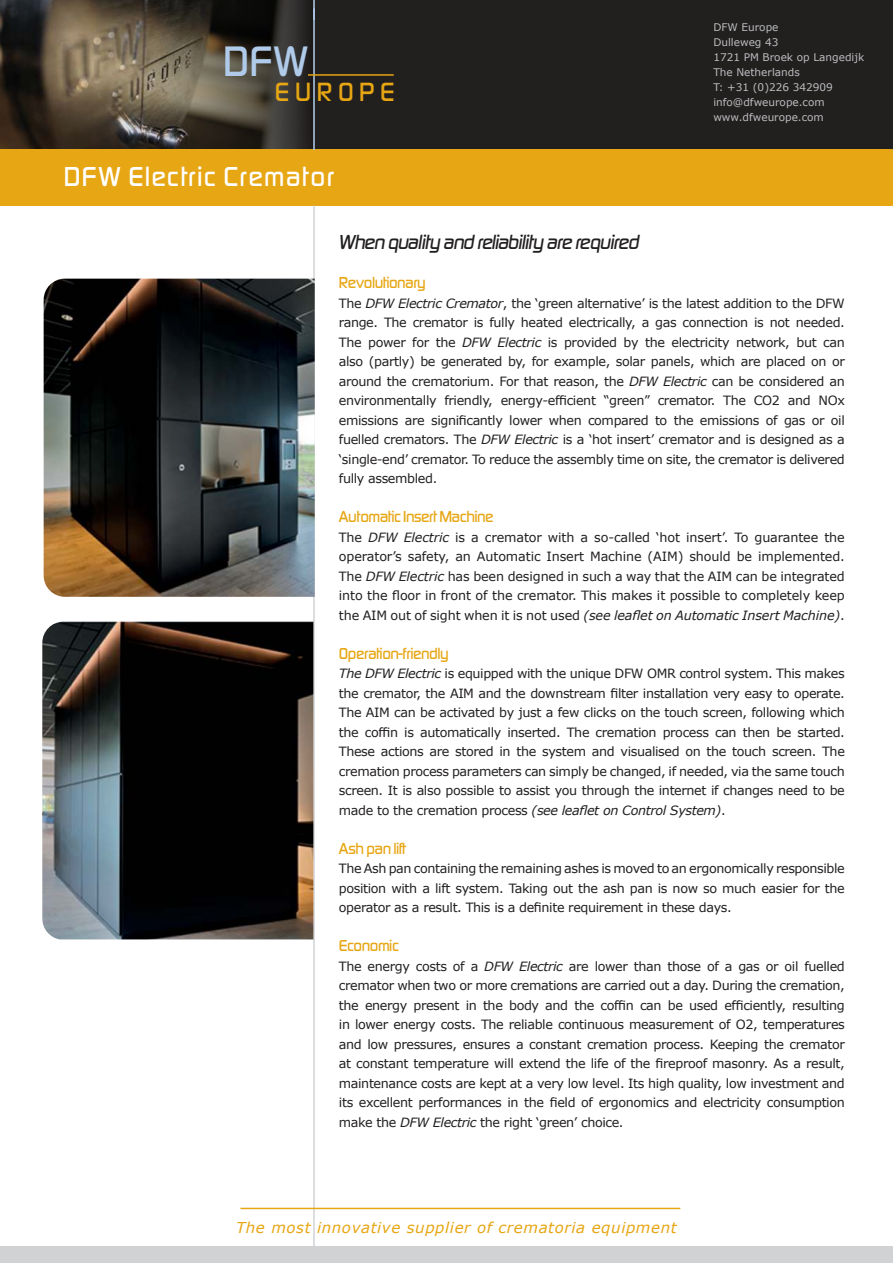
<style>
.page{position:relative;width:893px;height:1263px;background:#fff}
.page>*{position:absolute;margin:0;border:0;box-sizing:border-box;transform-origin:0 0}
.t1{font:500 44.25px "Digital Sans EF";color:#b0cbea}
.t2{font:500 28.5px "Digital Sans EF";letter-spacing:.04em;color:#fff}
.t3{font:500 27.45px "Digital Sans EF";letter-spacing:.205em;color:#e7a613}
.t4{font:italic 500 21px "Digital Sans EF";letter-spacing:-.03em;color:#221f1f}
.t5{font:500 16.5px "Digital Sans EF";letter-spacing:-.03em;color:#e7a613}
.t6{font:italic 15px "Verdana";letter-spacing:.04em;color:#e7a613}
.t7{font:12.75px/19.5px "Verdana";letter-spacing:-.03em;color:#221f1f;text-align:justify}
.t8{font:10.5px/15px "Verdana";color:#bbbdbf}
.s1{font-style:italic}
</style>
<div class="page">
<div style="left:0;top:0;width:893px;height:184px;background:#221f1f"></div>
<img style="left:0;top:0;width:301px;height:149px">
<div style="left:0;top:149px;width:893px;height:57px;background:#e7a613"></div>
<hr style="left:313px;top:8px;width:2px;height:141px;background:#b0cbea">
<hr style="left:308px;top:74px;width:86px;height:2px;background:#e7a613">
<hr style="left:313px;top:0;width:2px;height:20px;background:#b0cbea">
<div style="left:0;top:1247px;width:893px;height:16px;background:#d1d2d4"></div>
<hr style="left:313px;top:206px;width:2px;height:1045px;background:#d1d2d4">
<hr style="left:240px;top:1208px;width:440px;height:1px;background:#e7a613">
<img style="left:44px;top:279px;width:271px;height:318px">
<img style="left:42px;top:622px;width:271px;height:317px">
<h1 class="t1" style="left:223px;top:35px;width:86px">DFW</h1>
<h3 class="t3" style="left:275px;top:75px;width:121px">EUROPE</h3>
<h2 class="t2" style="left:64px;top:166px;width:272px">DFW Electric Cremator</h2>
<p class="t8" style="left:713px;top:21px;width:152px">DFW Europe<br>Dulleweg 43<br>1721 PM Broek op Langedijk<br>The Netherlands<br>T: +31 (0)226 342909 info@dfweurope.com www.dfweurope.com</p>
<h3 class="t4" style="left:339px;top:234px;width:302px">When quality and reliability are required</h3>
<p class="t5" style="left:339px;top:277px;width:88px">Revolutionary</p>
<p class="t7" style="left:339px;top:294px;width:507px">The <span class="s1">DFW Electric Cremator</span>, the ‘green alternative’ is the latest addition to the DFW range. The cremator is fully heated electrically, a gas connection is not needed.<br>The power for the <span class="s1">DFW Electric</span> is provided by the electricity network, but can also (partly) be generated by, for example, solar panels, which are placed on or around the crematorium. For that reason, the <span class="s1">DFW Electric</span> can be considered an environmentally friendly, energy-efficient “green” cremator. The CO2 and NOx emissions are significantly lower when compared to the emissions of gas or oil fuelled cremators. The <span class="s1">DFW Electric</span> is a ‘hot insert’ cremator and is designed as a ‘single-end’ cremator. To reduce the assembly time on site, the cremator is delivered fully assembled.</p>
<p class="t5" style="left:339px;top:511px;width:156px">Automatic Insert Machine</p>
<p class="t7" style="left:339px;top:528px;width:507px">The <span class="s1">DFW Electric</span> is a cremator with a so-called ‘hot insert’. To guarantee the operator’s safety, an Automatic Insert Machine (AIM) should be implemented.<br>The <span class="s1">DFW Electric</span> has been designed in such a way that the AIM can be integrated into the floor in front of the cremator. This makes it possible to completely keep the AIM out of sight when it is not used <span class="s1">(see leaflet on Automatic Insert Machine)</span>.</p>
<p class="t5" style="left:339px;top:647px;width:111px">Operation-friendly</p>
<p class="t7" style="left:339px;top:664px;width:507px"><span class="s1">The DFW Electric</span> is equipped with the unique DFW OMR control system. This makes the cremator, the AIM and the downstream filter installation very easy to operate.<br>The AIM can be activated by just a few clicks on the touch screen, following which the coffin is automatically inserted. The cremation process can then be started.<br>These actions are stored in the system and visualised on the touch screen. The cremation process parameters can simply be changed, if needed, via the same touch screen. It is also possible to assist you through the internet if changes need to be made to the cremation process <span class="s1">(see leaflet on Control System)</span>.</p>
<p class="t5" style="left:339px;top:842px;width:69px">Ash pan lift</p>
<p class="t7" style="left:339px;top:860px;width:507px">The Ash pan containing the remaining ashes is moved to an ergonomically responsible position with a lift system. Taking out the ash pan is now so much easier for the operator as a result. This is a definite requirement in these days.</p>
<p class="t5" style="left:339px;top:940px;width:62px">Economic</p>
<p class="t7" style="left:339px;top:957px;width:507px">The energy costs of a <span class="s1">DFW Electric</span> are lower than those of a gas or oil fuelled cremator when two or more cremations are carried out a day. During the cremation, the energy present in the body and the coffin can be used efficiently, resulting in lower energy costs. The reliable continuous measurement of O2, temperatures and low pressures, ensures a constant cremation process. Keeping the cremator at constant temperature will extend the life of the fireproof masonry. As a result, maintenance costs are kept at a very low level. Its high quality, low investment and its excellent performances in the field of ergonomics and electricity consumption make the <span class="s1">DFW Electric</span> the right ‘green’ choice.</p>
<p class="t6" style="left:236px;top:1218px;width:442px">The most innovative supplier of crematoria equipment</p>
</div>
